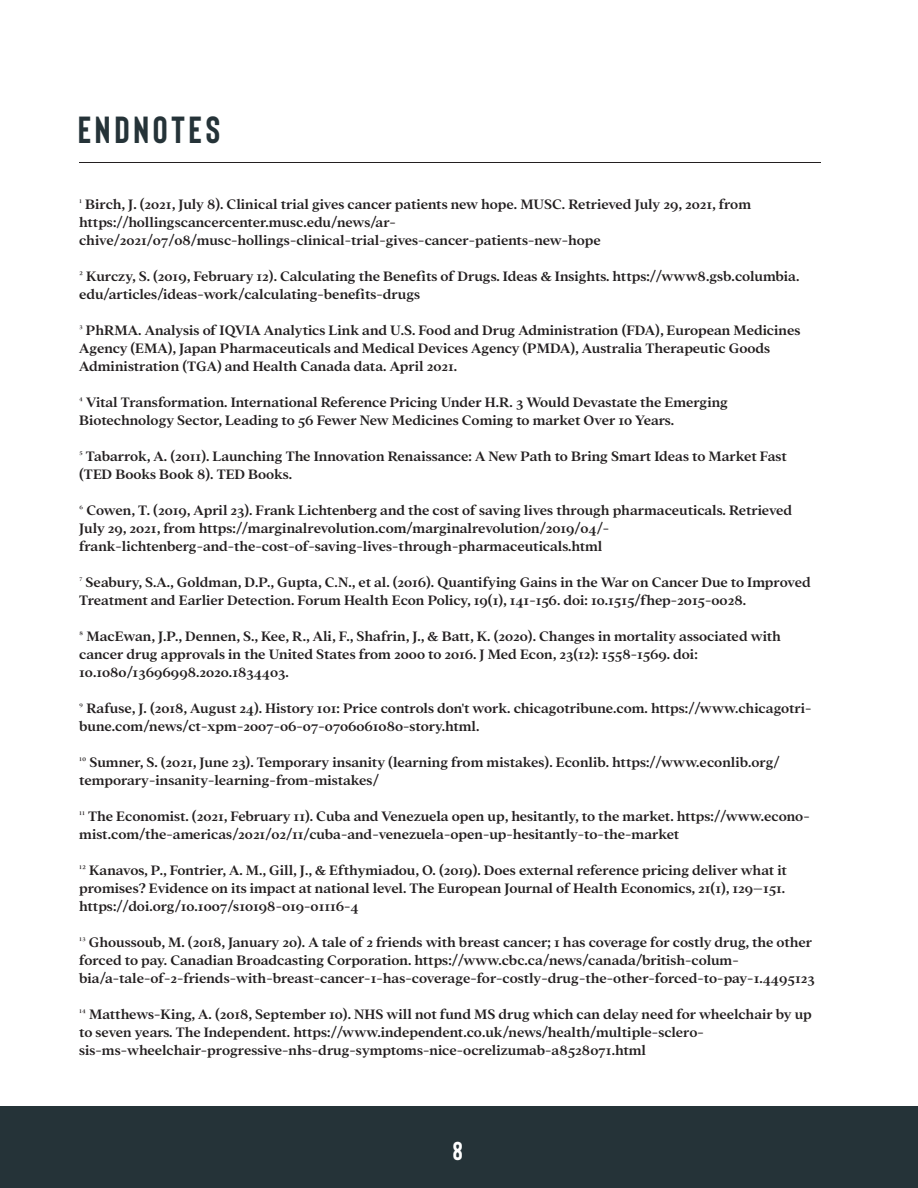
<style>
.page{position:relative;width:918px;height:1188px;background:#fff}
.page>*{position:absolute;margin:0;border:0;box-sizing:border-box;transform-origin:0 0}
.t1{font:700 37.8px "Bison";letter-spacing:.1em;color:#253338}
.t2{font:700 25.8px "Bison";color:#fff}
.t3{font:600 15px/18px "Addington CF";color:#231f20}
</style>
<div class="page">
<hr style="left:79px;top:162px;width:742px;height:1px;background:#231f20">
<div style="left:0;top:1106px;width:918px;height:82px;background:#253338"></div>
<h1 class="t1" style="left:78px;top:106px;width:144px">ENDNOTES</h1>
<p class="t3" style="left:79px;top:196px;width:674px">1 Birch, J. (2021, July 8). Clinical trial gives cancer patients new hope. MUSC. Retrieved July 29, 2021, from https://hollingscancercenter.musc.edu/news/ar&shy;chive/2021/07/08/musc-hollings-clinical-trial-gives-cancer-patients-new-hope</p>
<p class="t3" style="left:79px;top:268px;width:722px">2 Kurczy, S. (2019, February 12). Calculating the Benefits of Drugs. Ideas &amp; Insights. https://www8.gsb.columbia. edu/articles/ideas-work/calculating-benefits-drugs</p>
<p class="t3" style="left:79px;top:322px;width:723px">3 PhRMA. Analysis of IQVIA Analytics Link and U.S. Food and Drug Administration (FDA), European Medicines<br>Agency (EMA), Japan Pharmaceuticals and Medical Devices Agency (PMDA), Australia Therapeutic Goods<br>Administration (TGA) and Health Canada data. April 2021.</p>
<p class="t3" style="left:79px;top:394px;width:650px">4 Vital Transformation. International Reference Pricing Under H.R. 3 Would Devastate the Emerging<br>Biotechnology Sector, Leading to 56 Fewer New Medicines Coming to market Over 10 Years.</p>
<p class="t3" style="left:79px;top:448px;width:709px">5 Tabarrok, A. (2011). Launching The Innovation Renaissance: A New Path to Bring Smart Ideas to Market Fast (TED Books Book 8). TED Books.</p>
<p class="t3" style="left:79px;top:502px;width:715px">6 Cowen, T. (2019, April 23). Frank Lichtenberg and the cost of saving lives through pharmaceuticals. Retrieved<br>July 29, 2021, from https://marginalrevolution.com/marginalrevolution/2019/04/- frank-lichtenberg-and-the-cost-of-saving-lives-through-pharmaceuticals.html</p>
<p class="t3" style="left:79px;top:574px;width:733px">7 Seabury, S.A., Goldman, D.P., Gupta, C.N., et al. (2016). Quantifying Gains in the War on Cancer Due to Improved<br>Treatment and Earlier Detection. Forum Health Econ Policy, 19(1), 141-156. doi: 10.1515/fhep-2015-0028.</p>
<p class="t3" style="left:79px;top:628px;width:703px">8 MacEwan, J.P., Dennen, S., Kee, R., Ali, F., Shafrin, J., &amp; Batt, K. (2020). Changes in mortality associated with cancer drug approvals in the United States from 2000 to 2016. J Med Econ, 23(12): 1558-1569. doi:<br>10.1080/13696998.2020.1834403.</p>
<p class="t3" style="left:79px;top:700px;width:734px">9 Rafuse, J. (2018, August 24). History 101: Price controls don't work. chicagotribune.com. https://www.chicagotri&shy;bune.com/news/ct-xpm-2007-06-07-0706061080-story.html.</p>
<p class="t3" style="left:79px;top:754px;width:702px">10 Sumner, S. (2021, June 23). Temporary insanity (learning from mistakes). Econlib. https://www.econlib.org/ temporary-insanity-learning-from-mistakes/</p>
<p class="t3" style="left:79px;top:808px;width:732px">11 The Economist. (2021, February 11). Cuba and Venezuela open up, hesitantly, to the market. https://www.econo&shy;mist.com/the-americas/2021/02/11/cuba-and-venezuela-open-up-hesitantly-to-the-market</p>
<p class="t3" style="left:79px;top:862px;width:709px;text-align:justify">12 Kanavos, P., Fontrier, A. M., Gill, J., &amp; Efthymiadou, O. (2019). Does external reference pricing deliver what it promises? Evidence on its impact at national level. The European Journal of Health Economics, 21(1), 129–151. https://doi.org/10.1007/s10198-019-01116-4</p>
<p class="t3" style="left:79px;top:934px;width:737px">13 Ghoussoub, M. (2018, January 20). A tale of 2 friends with breast cancer; 1 has coverage for costly drug, the other forced to pay. Canadian Broadcasting Corporation. https://www.cbc.ca/news/canada/british-colum&shy;bia/a-tale-of-2-friends-with-breast-cancer-1-has-coverage-for-costly-drug-the-other-forced-to-pay-1.4495123</p>
<p class="t3" style="left:79px;top:1006px;width:734px">14 Matthews-King, A. (2018, September 10). NHS will not fund MS drug which can delay need for wheelchair by up to seven years. The Independent. https://www.independent.co.uk/news/health/multiple-sclero&shy;sis-ms-wheelchair-progressive-nhs-drug-symptoms-nice-ocrelizumab-a8528071.html</p>
<h2 class="t2" style="left:453px;top:1135px;width:11px">8</h2>
</div>
